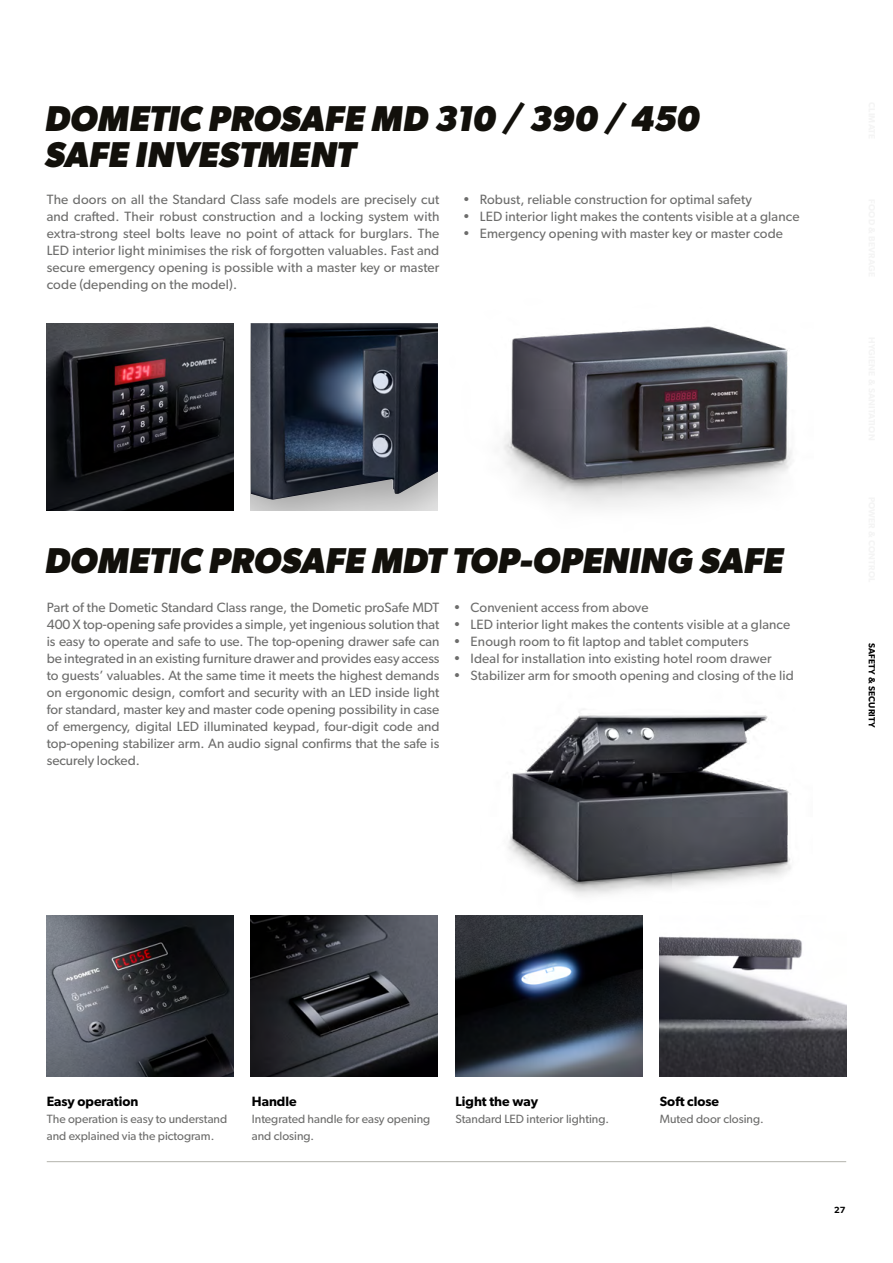
<style>
.page{position:relative;width:893px;height:1263px;background:#fff}
.page>*{position:absolute;margin:0;border:0;box-sizing:border-box;transform-origin:0 0}
.t1{font:italic 700 36px/36px "Gibson";color:#12100b}
.t2{font:13.5px/17px "Gibson";letter-spacing:.01em;color:#6d6d6c;text-align:justify}
.t3{font:600 13.5px "Gibson";color:#000}
.t4{font:12px/17px "Gibson";color:#6d6d6c}
.t5{font:600 9px "Gibson";letter-spacing:.025em;color:#000}
</style>
<div class="page">
<hr style="left:47px;top:1161px;width:799px;height:1px;background:#b4b3ac">
<img style="left:47px;top:323px;width:187px;height:187px">
<div style="left:251px;top:323px;width:187px;height:187px;background:#000;opacity:.4"></div>
<img style="left:251px;top:323px;width:181px;height:177px">
<img style="left:508px;top:709px;width:283px;height:256px">
<img style="left:47px;top:915px;width:187px;height:161px">
<img style="left:251px;top:915px;width:187px;height:161px">
<img style="left:455px;top:915px;width:187px;height:161px">
<img style="left:659px;top:915px;width:187px;height:161px">
<img style="left:432px;top:323px;width:360px;height:188px">
<h1 class="t1" style="left:45px;top:100px;width:656px">DOMETIC PROSAFE MD 310 / 390 / 450<br>SAFE INVESTMENT</h1>
<p class="t2" style="left:47px;top:191px;width:394px">The doors on all the Standard Class safe models are precisely cut and crafted. Their robust construction and a locking system with extra-strong steel bolts leave no point of attack for burglars. The LED interior light minimises the risk of forgotten valuables. Fast and secure emergency opening is possible with a master key or master code (depending on the model).</p>
<p class="t2" style="left:463px;top:191px;width:291px">• Robust, reliable construction for optimal safety</p>
<p class="t2" style="left:463px;top:208px;width:338px">• LED interior light makes the contents visible at a glance</p>
<p class="t2" style="left:463px;top:225px;width:322px">• Emergency opening with master key or master code</p>
<h1 class="t1" style="left:45px;top:542px;width:740px">DOMETIC PROSAFE MDT TOP-OPENING SAFE</h1>
<p class="t2" style="left:47px;top:599px;width:394px">Part of the Dometic Standard Class range, the Dometic proSafe MDT 400 X top-opening safe provides a simple, yet ingenious solution that is easy to operate and safe to use. The top-opening drawer safe can be integrated in an existing furniture drawer and provides easy access to guests’ valuables. At the same time it meets the highest demands on ergonomic design, comfort and security with an LED inside light for standard, master key and master code opening possibility in case of emergency, digital LED illuminated keypad, four-digit code and top-opening stabilizer arm. An audio signal confirms that the safe is securely locked.</p>
<p class="t2" style="left:454px;top:599px;width:196px">• Convenient access from above</p>
<p class="t2" style="left:454px;top:616px;width:338px">• LED interior light makes the contents visible at a glance</p>
<p class="t2" style="left:454px;top:633px;width:296px">• Enough room to fit laptop and tablet computers</p>
<p class="t2" style="left:454px;top:650px;width:320px">• Ideal for installation into existing hotel room drawer</p>
<p class="t2" style="left:454px;top:667px;width:342px">• Stabilizer arm for smooth opening and closing of the lid</p>
<p class="t5" style="left:877px;top:642px;width:87px;rotate:90deg">SAFETY &amp; SECURITY</p>
<p class="t3" style="left:47px;top:1093px;width:93px">Easy operation</p>
<p class="t4" style="left:47px;top:1110px;width:182px">The operation is easy to understand and explained via the pictogram.</p>
<p class="t3" style="left:252px;top:1093px;width:46px">Handle</p>
<p class="t4" style="left:252px;top:1110px;width:180px">Integrated handle for easy opening and closing.</p>
<p class="t3" style="left:455px;top:1093px;width:84px">Light the way</p>
<p class="t4" style="left:455px;top:1110px;width:155px">Standard LED interior lighting.</p>
<p class="t3" style="left:660px;top:1093px;width:61px">Soft close</p>
<p class="t4" style="left:660px;top:1110px;width:105px">Muted door closing.</p>
<p class="t5" style="left:834px;top:1204px;width:13px">27</p>
</div>
